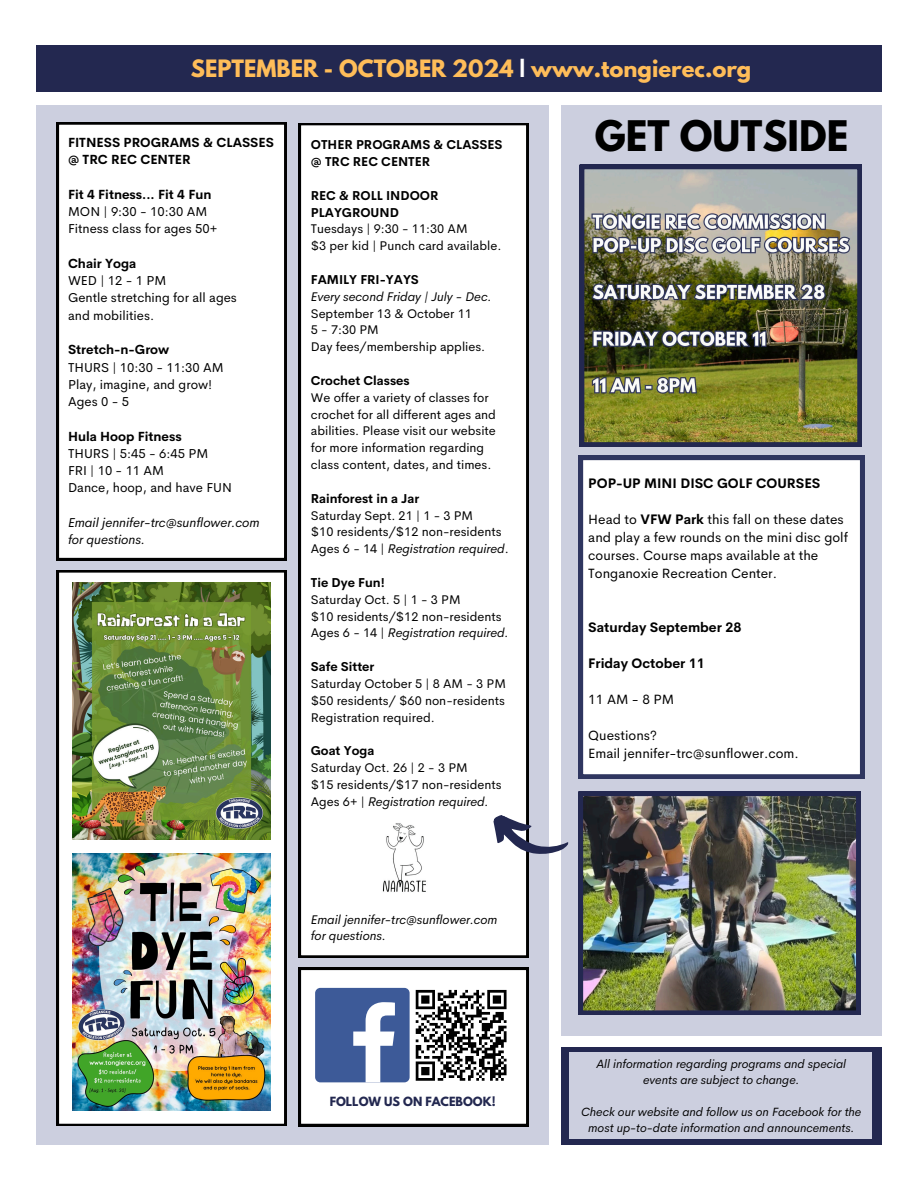
<style>
.page{position:relative;width:918px;height:1188px;background:#fff}
.page>*{position:absolute;margin:0;border:0;box-sizing:border-box;transform-origin:0 0}
.t1{font:700 37.35px "League Spartan";color:#000}
.t2{font:700 21.15px "League Spartan";color:#ffbd59}
.t3{font:13.5px/18px "Cerebri Sans";color:#000}
.t4{font:700 13.5px "Cerebri Sans";color:#000}
.t5{font:12.9px/17.2px "Cerebri Sans";color:#000}
.t6{font:italic 12.9px/17.2px "Cerebri Sans";color:#000}
.t7{font:700 12.9px/17.2px "Cerebri Sans";color:#000}
.t8{font:12.6px/16.8px "Cerebri Sans";color:#000}
.t9{font:italic 12.6px/16.8px "Cerebri Sans";color:#000}
.t10{font:700 12.6px/16.8px "Cerebri Sans";color:#000}
.t11{font:italic 12px/16px "Cerebri Sans";color:#000;text-align:center}
.t12{font:700 11.25px "League Spartan";color:#232850}
.s1{color:#fff}
.s2{font-weight:700}
.s3{font-style:italic}
</style>
<div class="page">
<div style="left:36px;top:45px;width:846px;height:47px;background:#232850"></div>
<div style="left:36px;top:105px;width:513px;height:1039px;background:#cccfdf"></div>
<div style="left:57px;top:122px;width:229px;height:438px;background:#fff"></div>
<div style="left:299px;top:123px;width:229px;height:835px;background:#fff"></div>
<div style="left:561px;top:105px;width:321px;height:930px;background:#cccfdf"></div>
<svg style="left:57px;top:570px;width:229px;height:556px;background:#d6d7d6"></svg>
<div style="left:561px;top:1047px;width:321px;height:97px;background:#232850"></div>
<div style="left:569px;top:1052px;width:302px;height:87px;background:#cccfdf"></div>
<svg style="left:299px;top:968px;width:229px;height:158px;background:#afb5c1"></svg>
<div style="left:579px;top:456px;width:285px;height:323px;background:#fff"></div>
<img style="left:359px;top:813px;width:90px;height:90px">
<img style="left:580px;top:165px;width:282px;height:282px">
<img style="left:579px;top:792px;width:282px;height:223px">
<svg style="left:487px;top:813px;width:82px;height:53px"></svg>
<img style="left:72px;top:583px;width:198px;height:256px">
<img style="left:72px;top:854px;width:198px;height:256px">
<h6 class="t2" style="left:191px;top:58px;width:562px">SEPTEMBER - OCTOBER 2024 <span class="s1">|</span> www.tongierec.org</h6>
<h6 class="t7" style="left:68px;top:134px;width:207px">FITNESS PROGRAMS &amp; CLASSES @ TRC REC CENTER</h6>
<h6 class="t5" style="left:68px;top:186px;width:151px"><span class="s2">Fit 4 Fitness... Fit 4 Fun<br></span>MON | 9:30 - 10:30 AM<br>Fitness class for ages 50+</h6>
<h6 class="t5" style="left:68px;top:255px;width:170px"><span class="s2">Chair Yoga<br></span>WED | 12 - 1 PM<br>Gentle stretching for all ages and mobilities.</h6>
<p class="t5" style="left:68px;top:341px;width:157px"><span class="s2">Stretch-n-Grow<br></span>THURS | 10:30 - 11:30 AM<br>Play, imagine, and grow!<br>Ages 0 - 5</p>
<p class="t5" style="left:68px;top:428px;width:165px"><span class="s2">Hula Hoop Fitness<br></span>THURS | 5:45 - 6:45 PM<br>FRI | 10 - 11 AM<br>Dance, hoop, and have FUN</p>
<p class="t6" style="left:68px;top:514px;width:193px">Email jennifer-trc@sunflower.com for questions.</p>
<h2 class="t10" style="left:311px;top:136px;width:193px">OTHER PROGRAMS &amp; CLASSES @ TRC REC CENTER</h2>
<h3 class="t8" style="left:311px;top:187px;width:192px"><span class="s2">REC &amp; ROLL INDOOR<br>PLAYGROUND<br></span>Tuesdays | 9:30 - 11:30 AM<br>$3 per kid | Punch card available.</h3>
<h6 class="t8" style="left:311px;top:271px;width:182px"><span class="s2">FAMILY FRI-YAYS<br></span><span class="s3">Every second Friday | July - Dec.<br></span>September 13 &amp; October 11<br>5 - 7:30 PM<br>Day fees/membership applies.</h6>
<h6 class="t8" style="left:311px;top:372px;width:187px"><span class="s2">Crochet Classes<br></span>We offer a variety of classes for crochet for all different ages and abilities. Please visit our website for more information regarding class content, dates, and times.</h6>
<h6 class="t8" style="left:311px;top:490px;width:200px"><span class="s2">Rainforest in a Jar<br></span>Saturday Sept. 21 | 1 - 3 PM<br>$10 residents/$12 non-residents<br>Ages 6 - 14 | <span class="s3">Registration required</span>.</h6>
<h6 class="t8" style="left:311px;top:574px;width:199px"><span class="s2">Tie Dye Fun!<br></span>Saturday Oct. 5 | 1 - 3 PM<br>$10 residents/$12 non-residents<br>Ages 6 - 14 | <span class="s3">Registration required.</span></h6>
<h6 class="t8" style="left:311px;top:658px;width:197px"><span class="s2">Safe Sitter<br></span>Saturday October 5 | 8 AM - 3 PM $50 residents/ $60 non-residents<br>Registration required.</h6>
<p class="t8" style="left:311px;top:742px;width:192px"><span class="s2">Goat Yoga<br></span>Saturday Oct. 26 | 2 - 3 PM<br>$15 residents/$17 non-residents<br>Ages 6+ | <span class="s3">Registration required.</span></p>
<p class="t9" style="left:311px;top:911px;width:188px">Email jennifer-trc@sunflower.com for questions.</p>
<h1 class="t12" style="left:330px;top:1096px;width:167px">FOLLOW US ON FACEBOOK!</h1>
<p class="t1" style="left:595px;top:117px;width:255px">GET OUTSIDE</p>
<h6 class="t4" style="left:588px;top:474px;width:234px">POP-UP MINI DISC GOLF COURSES</h6>
<h5 class="t3" style="left:588px;top:510px;width:261px">Head to <span class="s2">VFW Park</span> this fall on these dates and play a few rounds on the mini disc golf courses. Course maps available at the Tonganoxie Recreation Center.</h5>
<h5 class="t4" style="left:588px;top:618px;width:155px">Saturday September 28</h5>
<h4 class="t4" style="left:588px;top:654px;width:118px">Friday October 11</h4>
<h6 class="t3" style="left:588px;top:690px;width:87px">11 AM - 8 PM</h6>
<p class="t3" style="left:588px;top:726px;width:212px">Questions?<br>Email jennifer-trc@sunflower.com.</p>
<p class="t11" style="left:597px;top:1055px;width:251px">All information regarding programs and special events are subject to change.</p>
<h3 class="t11" style="left:581px;top:1103px;width:282px">Check our website and follow us on Facebook for the most up-to-date information and announcements.</h3>
</div>
